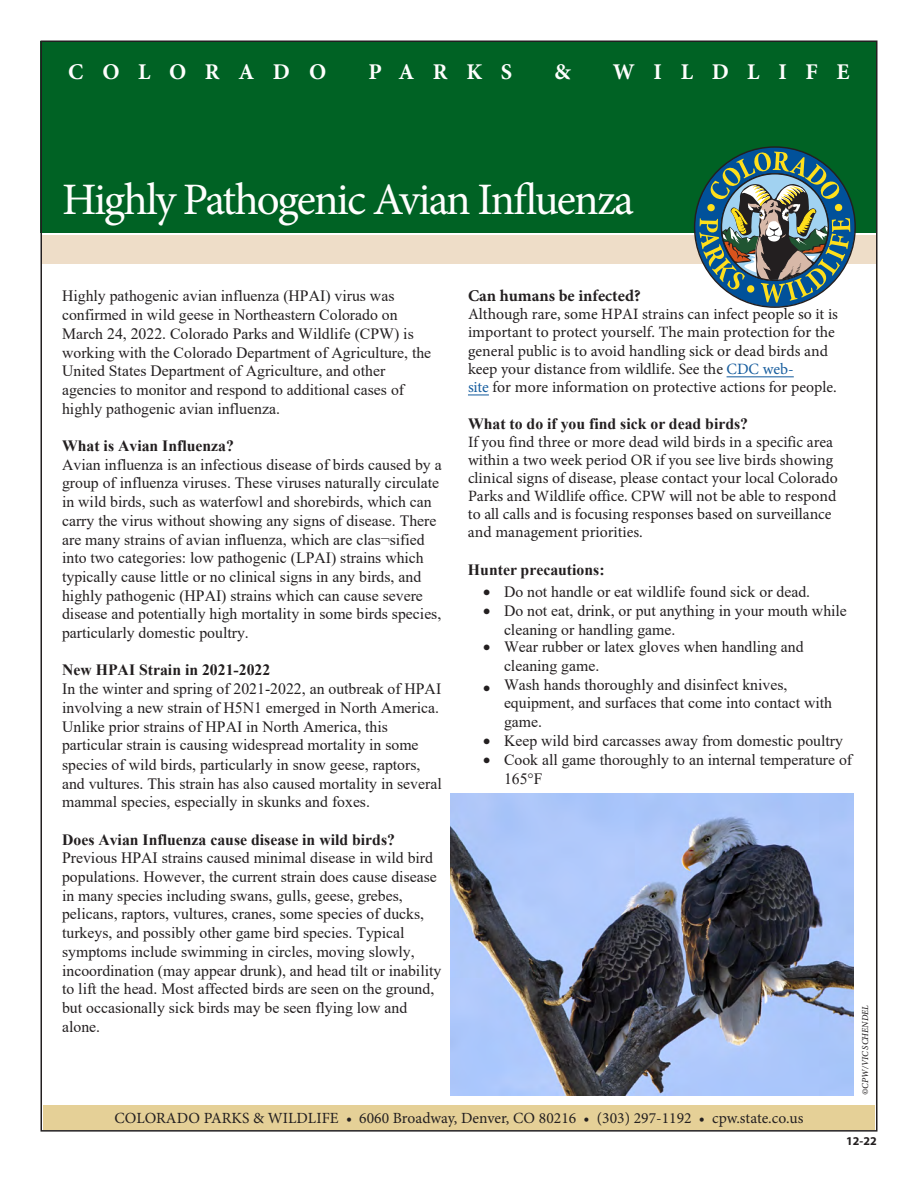
<style>
.page{position:relative;width:918px;height:1188px;background:#fff}
.page>*{position:absolute;margin:0;border:0;box-sizing:border-box;transform-origin:0 0}
.t1{font:45px "Minion Pro";letter-spacing:-.04em;color:#fffefe}
.t2{font:700 22.5px "Minion Pro";letter-spacing:.83em;color:#fffefe}
.t3{font:700 16.5px "Minion Pro";color:#231f20}
.t4{font:15.75px/18.8px "Times New Roman";color:#231f20}
.t5{font:15.75px/18px "Minion Pro";color:#231f20}
.t6{font:700 15.75px "Times New Roman";color:#231f20}
.t7{font:15.6px "Minion Pro";letter-spacing:.005em;color:#231f20}
.t8{font:700 12px "Myriad Pro";color:#231f20}
.t9{font:italic 500 9px "Minion Pro";letter-spacing:-.005em;color:#231f20}
.s1{font-style:inherit}
.s2{font-weight:700}
.s3{color:#175d9e}
.s4{font-family:"Times New Roman";font-weight:700}
</style>
<div class="page">
<div style="left:40px;top:41px;width:838px;height:191px;background:#006224"></div>
<div style="left:43px;top:1106px;width:832px;height:24px;background:#e5d097"></div>
<div style="left:42px;top:235px;width:834px;height:29px;background:#eeddc8"></div>
<svg style="left:695px;top:147px;width:160px;height:160px"></svg>
<svg style="left:699px;top:152px;width:151px;height:151px;background:#62817b"></svg>
<hr style="left:727px;top:376px;width:67px;height:1px;background:#175d9e">
<svg style="left:468px;top:395px;width:21px;height:1px"></svg>
<img style="left:451px;top:794px;width:403px;height:302px">
<p class="t2" style="left:68px;top:56px;width:260px">COLORADO</p>
<p class="t2" style="left:369px;top:56px;width:145px">PARKS</p>
<p class="t2" style="left:554px;top:56px;width:18px">&amp;</p>
<p class="t2" style="left:613px;top:56px;width:238px">WILDLIFE</p>
<p class="t1" style="left:62px;top:170px;width:573px">Highly Pathogenic Avian Influenza</p>
<p class="t4" style="left:62px;top:286px;width:371px">Highly pathogenic avian influenza <span class="s1">(HPAI)</span> virus was confirmed in wild geese in Northeastern Colorado on March 24, 2022. Colorado Parks and Wildlife (CPW) is working with the Colorado Department of Agriculture, the United States Department of Agriculture, and other agencies to monitor and respond to additional cases of highly pathogenic avian influenza.</p>
<p class="t4" style="left:62px;top:436px;width:381px"><span class="s2">What is Avian Influenza?<br></span>Avian influenza is an infectious disease of birds caused by a group of influenza viruses. These viruses naturally circulate in wild birds, such as waterfowl and shorebirds, which can carry the virus without showing any signs of disease. There are many strains of avian influenza, which are clas¬sified into two categories: low pathogenic (LPAI) strains which typically cause little or no clinical signs in any birds, and highly pathogenic (HPAI) strains which can cause severe disease and potentially high mortality in some birds species, particularly domestic poultry.</p>
<p class="t4" style="left:62px;top:660px;width:381px"><span class="s2">New HPAI Strain in 2021-2022<br></span>In the winter and spring of 2021-2022, an outbreak of HPAI involving a new strain of H5N1 emerged in North America.<br>Unlike prior strains of HPAI in North America, this particular strain is causing widespread mortality in some species of wild birds, particularly in snow geese, raptors, and vultures. This strain has also caused mortality in several mammal species, especially in skunks and foxes.</p>
<p class="t4" style="left:62px;top:830px;width:381px"><span class="s2">Does Avian Influenza cause disease in wild birds?<br></span><span class="s1">Previous HPAI strains caused minimal disease in wild bird populations.</span> However, th<span class="s1">e current</span> strain does cause disease in <span class="s1">many species</span> including swans, gulls, geese, grebes, pelicans, raptors, vultures, cranes, <span class="s1">some species of ducks, turkeys, and possibly other game bird species</span>. <span class="s1">T</span>ypical symptoms include swimming in circles, moving slowly, incoordination (may appear drunk), and head tilt or inability to lift the head. Most affected birds are seen on the ground, but occasionally sick birds may be seen flying low and alone.</p>
<p class="t3" style="left:468px;top:284px;width:174px">Can humans be infected?</p>
<p class="t5" style="left:468px;top:305px;width:372px">Although rare, some HPAI strains can infect people so it is important to protect yourself. The main protection for the general public is to avoid handling sick or dead birds and keep your distance from wildlife. See the <span class="s3">CDC web-<br>site</span> for more information on protective actions for people.</p>
<p class="t5" style="left:468px;top:415px;width:371px"><span class="s4">What to do if you find sick or dead birds?<br></span>If you find three or more dead wild birds in a specific area within a two week period OR if you see live birds showing clinical signs of disease, please contact your local Colorado Parks and Wildlife office. CPW will not be able to respond to all calls and is focusing responses based on surveillance and management priorities.</p>
<p class="t6" style="left:468px;top:558px;width:138px">Hunter precautions:</p>
<p class="t4" style="left:483px;top:582px;width:329px">• Do not handle or eat wildlife found sick or dead.</p>
<p class="t4" style="left:504px;top:601px;width:344px;text-indent:-21px">• Do not eat, drink, or put anything in your mouth while cleaning or handling game.</p>
<p class="t4" style="left:504px;top:637px;width:301px;text-indent:-21px">• Wear rubber or latex gloves when handling and cleaning game.</p>
<p class="t4" style="left:504px;top:674px;width:330px;text-indent:-21px">• Wash hands thoroughly and disinfect knives, equipment, and surfaces that come into contac<span class="s1">t with </span>game.</p>
<p class="t4" style="left:483px;top:731px;width:361px">• Keep wild bird carcasses away from domestic poultry</p>
<p class="t4" style="left:504px;top:750px;width:350px;text-indent:-21px">• Cook all game thoroughly to an internal temperature of<br>165°F</p>
<p class="t7" style="left:114px;top:1107px;width:691px">COLORADO PARKS &amp; WILDLIFE • 6060 Broadway, Denver, CO 80216 • (303) 297-1192 • cpw.state.co.us</p>
<p class="t9" style="left:859px;top:1095px;width:91px;rotate:-90deg">©CPW/VIC SCHENDEL</p>
<p class="t8" style="left:846px;top:1133px;width:32px">12-22</p>
</div>
